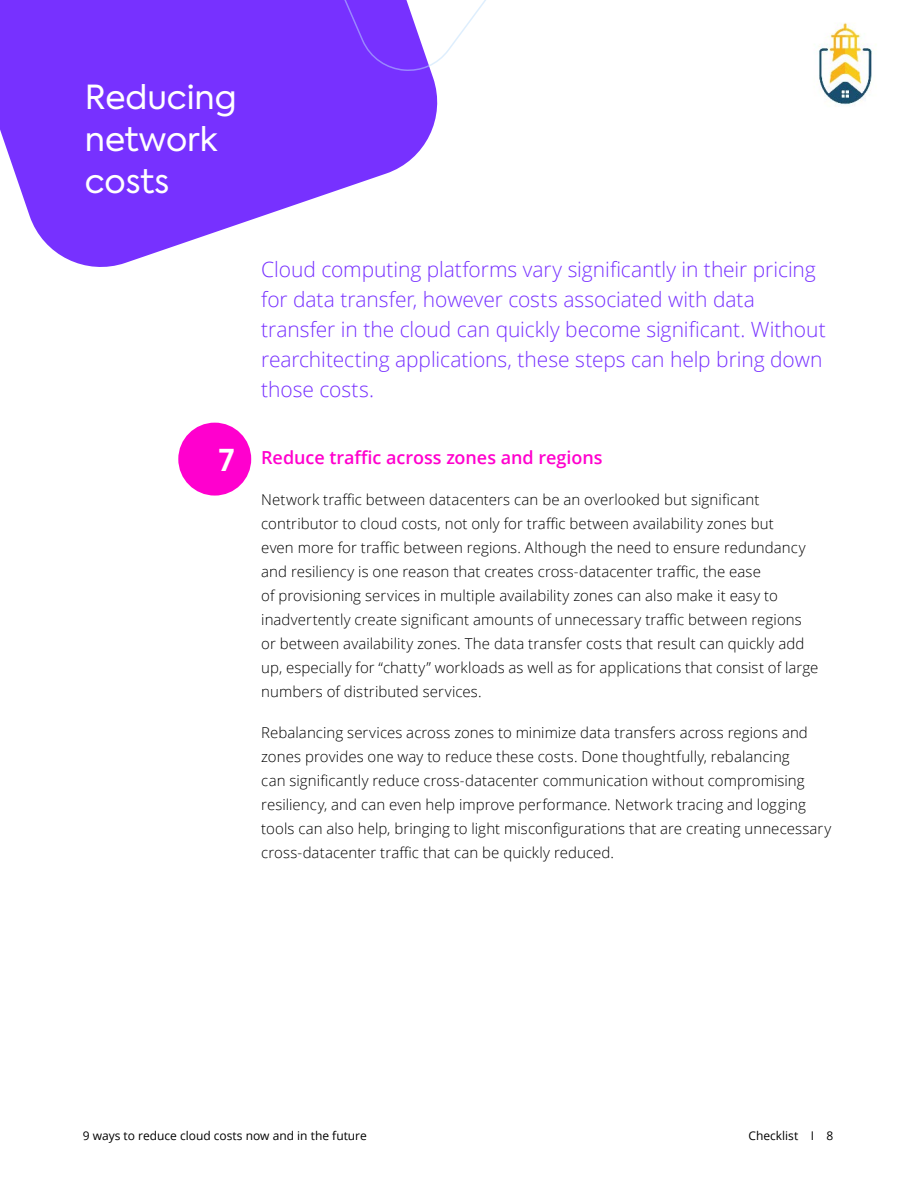
<style>
.page{position:relative;width:918px;height:1188px;background:#fff}
.page>*{position:absolute;margin:0;border:0;box-sizing:border-box;transform-origin:0 0}
.t1{font:33px/42px "Axiforma";color:#fff}
.t2{font:600 30px "Axiforma";color:#fff}
.t3{font:300 21px/30px "Open Sans";letter-spacing:-.005em;color:#7731ff}
.t4{font:600 18px "Open Sans";letter-spacing:-.005em;color:#ff00ce}
.t5{font:300 15px/24px "Open Sans";letter-spacing:.005em;color:#000}
.t6{font:12px "Open Sans";color:#000}
</style>
<div class="page">
<svg style="left:0;top:0;width:438px;height:267px;fill:#7731ff"></svg>
<svg style="left:270px;top:0;width:216px;height:73px"></svg>
<div style="left:178px;top:423px;width:73px;height:73px;background:#ff00ce;border-radius:50%"></div>
<img style="left:818px;top:22px;width:58px;height:85px">
<h1 class="t1" style="left:85px;top:77px;width:153px">Reducing network costs</h1>
<h2 class="t2" style="left:219px;top:440px;width:17px">7</h2>
<p class="t3" style="left:261px;top:254px;width:566px">Cloud computing platforms vary significantly in their pricing for data transfer, however costs associated with data transfer in the cloud can quickly become significant. Without rearchitecting applications, these steps can help bring down those costs.</p>
<p class="t4" style="left:261px;top:445px;width:343px">Reduce traffic across zones and regions</p>
<p class="t5" style="left:261px;top:487px;width:559px">Network traffic between datacenters can be an overlooked but significant contributor to cloud costs, not only for traffic between availability zones but<br>even more for traffic between regions. Although the need to ensure redundancy and resiliency is one reason that creates cross-datacenter traffic, the ease<br>of provisioning services in multiple availability zones can also make it easy to inadvertently create significant amounts of unnecessary traffic between regions or between availability zones. The data transfer costs that result can quickly add up, especially for “chatty” workloads as well as for applications that consist of large numbers of distributed services.</p>
<p class="t5" style="left:261px;top:720px;width:571px">Rebalancing services across zones to minimize data transfers across regions and zones provides one way to reduce these costs. Done thoughtfully, rebalancing<br>can significantly reduce cross-datacenter communication without compromising resiliency, and can even help improve performance. Network tracing and logging tools can also help, bringing to light misconfigurations that are creating unnecessary cross-datacenter traffic that can be quickly reduced.</p>
<p class="t6" style="left:83px;top:1127px;width:286px">9 ways to reduce cloud costs now and in the future</p>
<p class="t6" style="left:749px;top:1127px;width:86px">Checklist I 8</p>
</div>
